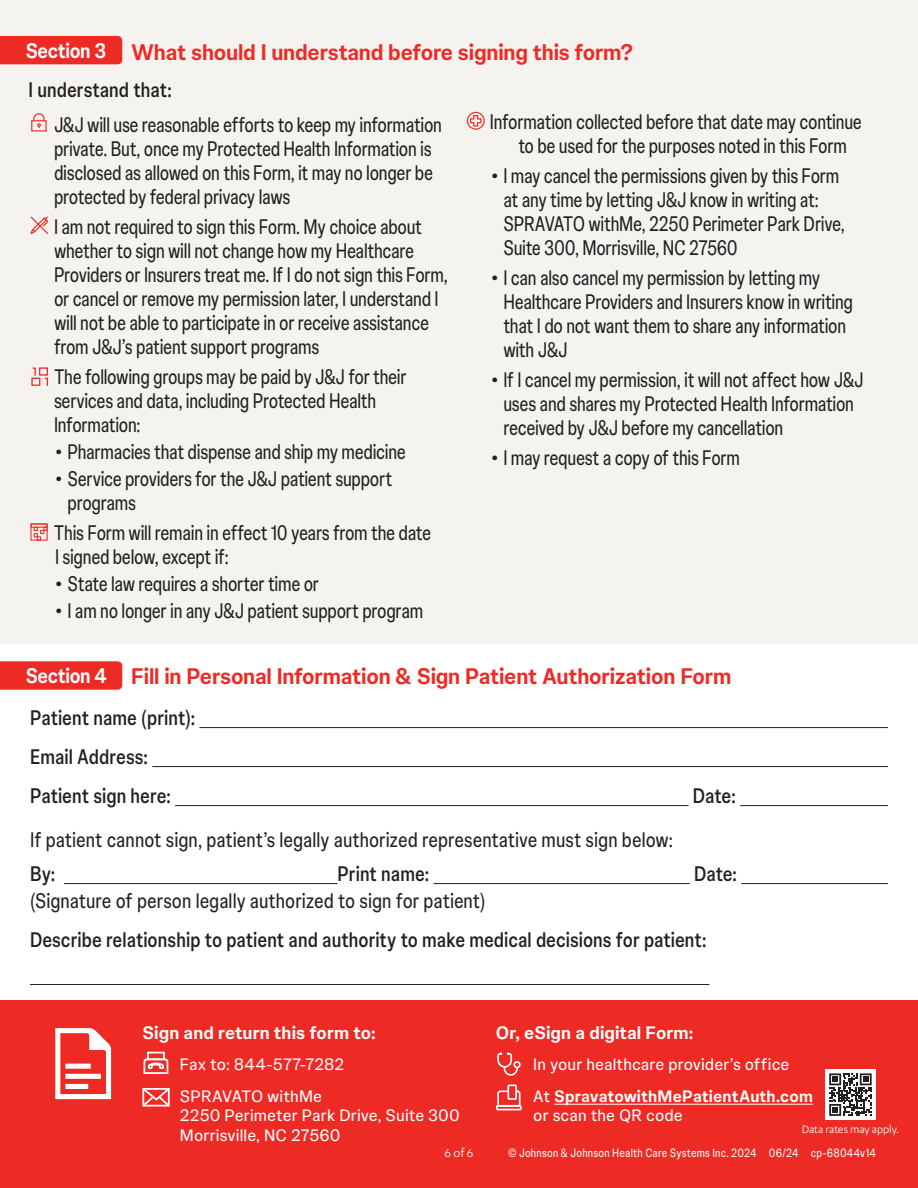
<style>
.page{position:relative;width:918px;height:1188px;background:#fff}
.page>*{position:absolute;margin:0;border:0;box-sizing:border-box;transform-origin:0 0}
.t1{font:700 22.5px "Johnson Text";letter-spacing:-.01em;color:#ee2a25}
.t2{font:21px/24px "Johnson Text";letter-spacing:-.015em;color:#231f20;scale:.8 1}
.t3{font:21px/24px "Johnson Text";letter-spacing:-.015em;color:#231f20}
.t4{font:500 21px/39px "Johnson Text";letter-spacing:.005em;color:#231f20;scale:.85 1}
.t5{font:21px "Johnson Text";letter-spacing:-.015em;color:#231f20;scale:.85 1}
.t6{font:700 21px "Johnson Text";letter-spacing:-.02em;color:#fff;scale:.9 1}
.t7{font:700 18px "Johnson Text";letter-spacing:.005em;color:#fff}
.t8{font:16.5px/31.5px "Johnson Text";letter-spacing:.005em;color:#fff}
.t9{font:13.5px "Karbon";color:#fff}
.t10{font:12.3px "Karbon";letter-spacing:-.01em;color:#fff}
.t11{font:12px "Johnson Text";letter-spacing:.02em;color:#fff;scale:.85 1}
.s1{font-weight:700}
</style>
<div class="page">
<div style="left:0;top:0;width:918px;height:644px;background:#f4f3ef"></div>
<hr style="left:199px;top:727px;width:689px;height:1px;background:#231f20">
<hr style="left:152px;top:766px;width:736px;height:1px;background:#231f20">
<hr style="left:175px;top:805px;width:513px;height:1px;background:#231f20">
<hr style="left:740px;top:805px;width:148px;height:1px;background:#231f20">
<hr style="left:64px;top:883px;width:274px;height:1px;background:#231f20">
<hr style="left:434px;top:883px;width:256px;height:1px;background:#231f20">
<hr style="left:741px;top:883px;width:147px;height:1px;background:#231f20">
<hr style="left:30px;top:984px;width:680px;height:1px;background:#231f20">
<div style="left:0;top:1000px;width:918px;height:188px;background:#ee2a25"></div>
<svg style="left:143px;top:1058px;width:25px;height:16px"></svg>
<div style="left:147px;top:1052px;width:18px;height:8px;border:2px solid #fff"></div>
<svg style="left:142px;top:1088px;width:27px;height:19px"></svg>
<hr style="left:554px;top:1104px;width:259px;height:1px;background:#fff">
<div style="left:513px;top:1061px;width:8px;height:7px;border:2px solid #fff;border-radius:50%"></div>
<svg style="left:497px;top:1052px;width:22px;height:24px"></svg>
<div style="left:496px;top:1105px;width:26px;height:5px;border:2px solid #fff"></div>
<svg style="left:496px;top:1090px;width:25px;height:18px"></svg>
<div style="left:507px;top:1085px;width:10px;height:15px;border:2px solid #fff"></div>
<div style="left:31px;top:120px;width:16px;height:11px;border:1px solid #ee3126"></div>
<svg style="left:33px;top:113px;width:12px;height:15px"></svg>
<svg style="left:30px;top:216px;width:18px;height:18px"></svg>
<svg style="left:32px;top:367px;width:4px;height:9px"></svg>
<div style="left:39px;top:367px;width:9px;height:9px;border:1px solid #ee2e26"></div>
<div style="left:31px;top:378px;width:9px;height:8px;border:1px solid #ee2e26"></div>
<svg style="left:44px;top:377px;width:4px;height:9px"></svg>
<div style="left:30px;top:523px;width:18px;height:5px;border:1px solid #ee2e26"></div>
<svg style="left:34px;top:527px;width:14px;height:14px"></svg>
<div style="left:467px;top:112px;width:18px;height:18px;border:1px solid #ee2e26;border-radius:50%"></div>
<svg style="left:469px;top:114px;width:13px;height:13px"></svg>
<div style="left:0;top:36px;width:122px;height:28px;background:#ee2a25"></div>
<svg style="left:0;top:661px;width:122px;height:29px;background:#ee2f2a"></svg>
<svg style="left:55px;top:1028px;width:56px;height:71px"></svg>
<div style="left:825px;top:1069px;width:51px;height:51px;background:#fff"></div>
<svg style="left:829px;top:1073px;width:43px;height:43px"></svg>
<p class="t6" style="left:26px;top:34px;width:91px">Section 3</p>
<p class="t1" style="left:131px;top:34px;width:504px">What should I understand before signing this form?</p>
<p class="t4" style="left:28px;top:69px;width:170px">I understand that:</p>
<p class="t2" style="left:54px;top:111px;width:486px">J&amp;J will use reasonable efforts to keep my information private. But, once my Protected Health Information is disclosed as allowed on this Form, it may no longer be protected by federal privacy laws</p>
<p class="t2" style="left:54px;top:213px;width:494px">I am not required to sign this Form. My choice about whether to sign will not change how my Healthcare Providers or Insurers treat me. If I do not sign this Form, or cancel or remove my permission later, I understand I will not be able to participate in or receive assistance from J&amp;J’s patient support programs</p>
<p class="t2" style="left:54px;top:363px;width:442px">The following groups may be paid by J&amp;J for their services and data, including Protected Health<br>Information:</p>
<p class="t3" style="left:56px;top:438px;width:352px">• Pharmacies that dispense and ship my medicine</p>
<p class="t3" style="left:68px;top:465px;width:326px;text-indent:-12px">• Service providers for the J&amp;J patient support programs</p>
<p class="t2" style="left:54px;top:519px;width:473px">This Form will remain in effect 10 years from the date<br>I signed below, except if:</p>
<p class="t3" style="left:56px;top:570px;width:265px">• State law requires a shorter time or</p>
<p class="t3" style="left:56px;top:597px;width:369px">• I am no longer in any J&amp;J patient support program</p>
<p class="t2" style="left:518px;top:108px;width:431px;text-indent:-28px">Information collected before that date may continue to be used for the purposes noted in this Form</p>
<p class="t3" style="left:503px;top:162px;width:343px;text-indent:-12px">• I may cancel the permissions given by this Form at any time by letting J&amp;J know in writing at:<br>SPRAVATO withMe, 2250 Perimeter Park Drive, Suite 300, Morrisville, NC 27560</p>
<p class="t3" style="left:503px;top:264px;width:351px;text-indent:-12px">• I can also cancel my permission by letting my Healthcare Providers and Insurers know in writing that I do not want them to share any information with J&amp;J</p>
<p class="t3" style="left:503px;top:366px;width:362px;text-indent:-12px">• If I cancel my permission, it will not affect how J&amp;J uses and shares my Protected Health Information received by J&amp;J before my cancellation</p>
<p class="t3" style="left:491px;top:444px;width:250px">• I may request a copy of this Form</p>
<p class="t6" style="left:26px;top:659px;width:92px">Section 4</p>
<p class="t1" style="left:131px;top:658px;width:602px">Fill in Personal Information &amp; Sign Patient Authorization Form</p>
<p class="t4" style="left:30px;top:697px;width:196px">Patient name (print):<br>Email Address:<br>Patient sign here:</p>
<p class="t4" style="left:693px;top:775px;width:52px">Date:</p>
<p class="t5" style="left:30px;top:824px;width:758px">If patient cannot sign, patient’s legally authorized representative must sign below:</p>
<p class="t4" style="left:30px;top:853px;width:31px">By:</p>
<p class="t4" style="left:338px;top:853px;width:109px">Print name:</p>
<p class="t4" style="left:694px;top:853px;width:52px">Date:</p>
<p class="t5" style="left:30px;top:885px;width:537px">(Signature of person legally authorized to sign for patient)</p>
<p class="t4" style="left:30px;top:919px;width:797px">Describe relationship to patient and authority to make medical decisions for patient:</p>
<p class="t7" style="left:142px;top:1019px;width:235px">Sign and return this form to:</p>
<p class="t8" style="left:180px;top:1048px;width:166px">Fax to: 844-577-7282<br>SPRAVATO withMe</p>
<p class="t8" style="left:180px;top:1105px;width:281px;line-height:19.5px">2250 Perimeter Park Drive, Suite 300<br>Morrisville, NC 27560</p>
<p class="t7" style="left:496px;top:1019px;width:199px">Or, eSign a digital Form:</p>
<p class="t8" style="left:533px;top:1048px;width:281px">In your healthcare provider’s office<br>At <span class="s1">SpravatowithMePatientAuth.com</span></p>
<p class="t8" style="left:533px;top:1099px;width:151px">or scan the QR code</p>
<p class="t10" style="left:802px;top:1122px;width:99px">Data rates may apply.</p>
<p class="t9" style="left:445px;top:1146px;width:30px">6 of 6</p>
<p class="t11" style="left:508px;top:1144px;width:434px">© Johnson &amp; Johnson Health Care Systems Inc. 2024 06/24 cp-68044v14</p>
</div>
